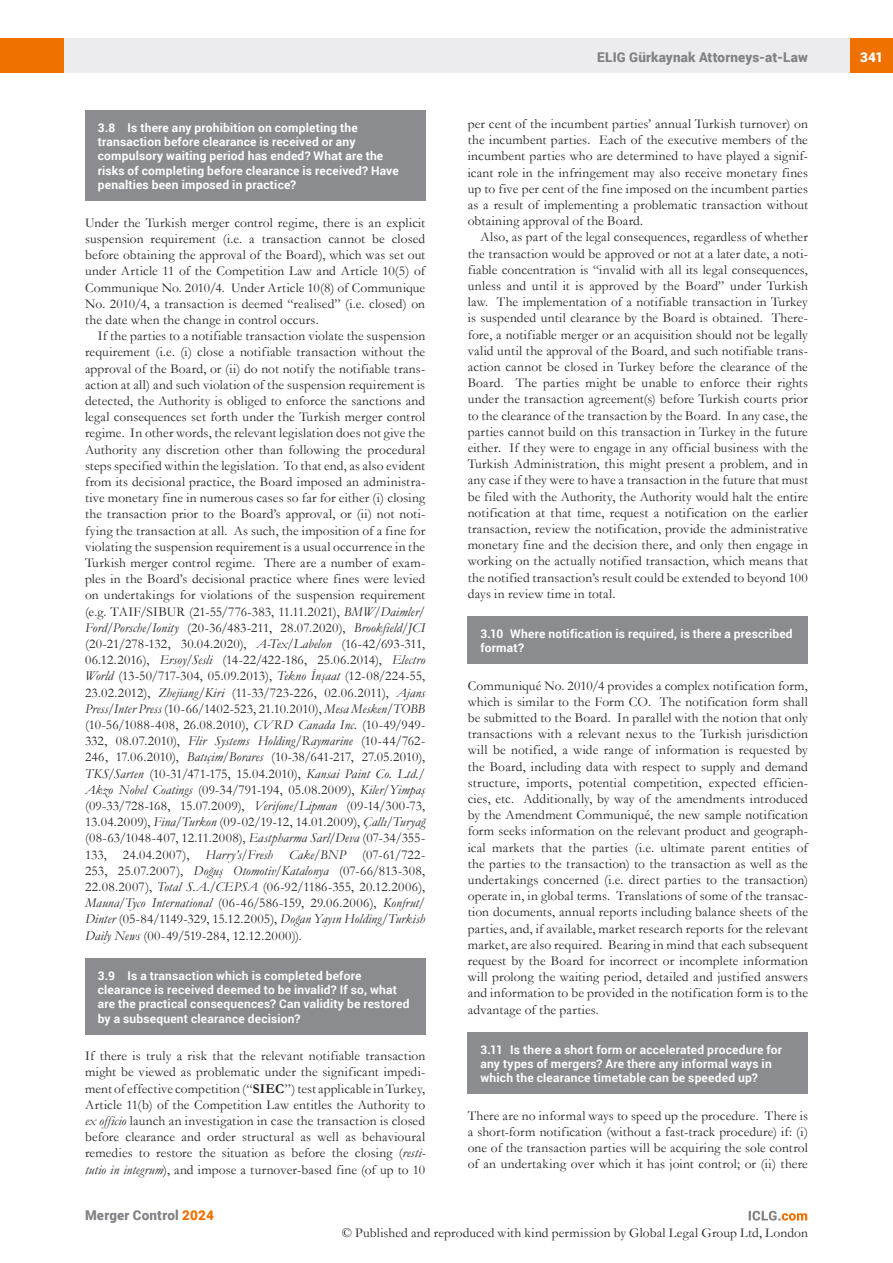
<style>
.page{position:relative;width:893px;height:1263px;background:#fff}
.page>*{position:absolute;margin:0;border:0;box-sizing:border-box;transform-origin:0 0}
.MS_Body_Text_-_Second_Paragraph{font:13.5px/16.2px "Garamond";letter-spacing:.01em;color:#231f20;text-align:justify}
.MS_Body_Text_-_First_Paragraph{font:13.5px/16.2px "Garamond";letter-spacing:.01em;color:#231f20;text-align:justify}
.t1{font:900 13.5px "Roboto";letter-spacing:.01em;color:#808285}
.t2{font:900 13.5px "Roboto";color:#fff}
.MS_-_Question{font:700 12px/14.4px "Roboto";letter-spacing:.015em;color:#fff}
.s1{font-style:italic}
.s2{font-weight:700}
.s3{color:#ef7100}
</style>
<div class="page">
<div style="left:64px;top:38px;width:786px;height:34px;background:#ececee"></div>
<div style="left:850px;top:38px;width:43px;height:34px;background:#ef7100"></div>
<div style="left:0;top:38px;width:64px;height:34px;background:#ef7100"></div>
<svg style="left:749px;top:1211px;width:58px;height:9px"></svg>
<div style="left:468px;top:617px;width:340px;height:47px;background:#8a8c8f"></div>
<div style="left:468px;top:1032px;width:340px;height:62px;background:#8a8c8f"></div>
<div style="left:85px;top:111px;width:340px;height:90px;background:#8a8c8f"></div>
<div style="left:85px;top:958px;width:340px;height:76px;background:#8a8c8f"></div>
<p class="MS_-_Question" style="left:98px;top:120px;width:302px">3.8 Is there any prohibition on completing the transaction before clearance is received or any compulsory waiting period has ended? What are the risks of completing before clearance is received? Have penalties been imposed in practice?</p>
<p class="MS_Body_Text_-_First_Paragraph" style="left:85px;top:214px;width:342px">Under the Turkish merger control regime, there is an explicit suspension requirement (i.e. a transaction cannot be closed before obtaining the approval of the Board), which was set out under Article 11 of the Competition Law and Article 10(5) of Communique No. 2010/4. Under Article 10(8) of Communique No. 2010/4, a transaction is deemed “realised” (i.e. closed) on the date when the change in control occurs.</p>
<p class="MS_Body_Text_-_Second_Paragraph" style="left:85px;top:327px;width:342px;text-indent:13px">If the parties to a notifiable transaction violate the suspension requirement (i.e. (i) close a notifiable transaction without the approval of the Board, or (ii) do not notify the notifiable trans&shy;action at all) and such violation of the suspension requirement is detected, the Authority is obliged to enforce the sanctions and legal consequences set forth under the Turkish merger control regime. In other words, the relevant legislation does not give the Authority any discretion other than following the procedural steps specified within the legislation. To that end, as also evident from its decisional practice, the Board imposed an administra&shy;tive monetary fine in numerous cases so far for either (i) closing the transaction prior to the Board’s approval, or (ii) not noti&shy;fying the transaction at all. As such, the imposition of a fine for violating the suspension requirement is a usual occurrence in the Turkish merger control regime. There are a number of exam&shy;ples in the Board’s decisional practice where fines were levied on undertakings for violations of the suspension requirement (e.g. TAIF/SIBUR (21-55/776-383, 11.11.2021), <span class="s1">BMW/Daimler/ Ford/Porsche/Ionity</span> (20-36/483-211, 28.07.2020), <span class="s1">Brookfield/JCI </span>(20-21/278-132, 30.04.2020), <span class="s1">A-Tex/Labelon</span> (16-42/693-311, 06.12.2016), <span class="s1">Ersoy/Sesli</span> (14-22/422-186, 25.06.2014), <span class="s1">Electro World</span> (13-50/717-304, 05.09.2013), <span class="s1">Tekno İnşaat</span> (12-08/224-55, 23.02.2012), <span class="s1">Zhejiang/Kiri</span> (11-33/723-226, 02.06.2011), <span class="s1">Ajans Press/Inter Press</span> (10-66/1402-523, 21.10.2010), <span class="s1">Mesa Mesken/TOBB </span>(10-56/1088-408, 26.08.2010), <span class="s1">CVRD Canada Inc.</span> (10-49/949- 332, 08.07.2010), <span class="s1">Flir Systems Holding/Raymarine</span> (10-44/762- 246, 17.06.2010), <span class="s1">Batıçim/Borares</span> (10-38/641-217, 27.05.2010), <span class="s1">TKS/Sarten</span> (10-31/471-175, 15.04.2010), <span class="s1">Kansai Paint Co. Ltd./ Akzo Nobel Coatings</span> (09-34/791-194, 05.08.2009), <span class="s1">Kiler/Yimpaş </span>(09-33/728-168, 15.07.2009), <span class="s1">Verifone/Lipman</span> (09-14/300-73, 13.04.2009), <span class="s1">Fina/Turkon</span> (09-02/19-12, 14.01.2009), <span class="s1">Çallı/Turyağ </span>(08-63/1048-407, 12.11.2008), <span class="s1">Eastpharma Sarl/Deva</span> (07-34/355- 133, 24.04.2007), <span class="s1">Harry’s/Fresh Cake/BNP</span> (07-61/722- 253, 25.07.2007), <span class="s1">Doğuş Otomotiv/Katalonya</span> (07-66/813-308, 22.08.2007), <span class="s1">Total S.A./CEPSA</span> (06-92/1186-355, 20.12.2006), <span class="s1">Mauna/Tyco International</span> (06-46/586-159, 29.06.2006), <span class="s1">Konfrut/ Dinter</span> (05-84/1149-329, 15.12.2005), <span class="s1">Doğan Yayın Holding/Turkish Daily News</span> (00-49/519-284, 12.12.2000)).</p>
<p class="MS_-_Question" style="left:98px;top:967px;width:313px">3.9 Is a transaction which is completed before clearance is received deemed to be invalid? If so, what are the practical consequences? Can validity be restored by a subsequent clearance decision?</p>
<p class="MS_Body_Text_-_First_Paragraph" style="left:85px;top:1047px;width:342px">If there is truly a risk that the relevant notifiable transaction might be viewed as problematic under the significant impedi&shy;ment of effective competition (“<span class="s2">SIEC</span>”) test applicable in Turkey, Article 11(b) of the Competition Law entitles the Authority to <span class="s1">ex officio</span> launch an investigation in case the transaction is closed before clearance and order structural as well as behavioural remedies to restore the situation as before the closing (<span class="s1">resti&shy;tutio in integrum</span>), and impose a turnover-based fine (of up to 10</p>
<p class="t1" style="left:85px;top:1206px;width:130px">Merger Control <span class="s3">2024</span></p>
<p class="t1" style="left:597px;top:48px;width:212px">ELIG Gürkaynak Attorneys-at-Law</p>
<p class="t2" style="left:860px;top:48px;width:25px">341</p>
<p class="MS_Body_Text_-_First_Paragraph" style="left:468px;top:115px;width:342px">per cent of the incumbent parties’ annual Turkish turnover) on the incumbent parties. Each of the executive members of the incumbent parties who are determined to have played a signif&shy;icant role in the infringement may also receive monetary fines up to five per cent of the fine imposed on the incumbent parties as a result of implementing a problematic transaction without obtaining approval of the Board.</p>
<p class="MS_Body_Text_-_Second_Paragraph" style="left:468px;top:229px;width:342px;text-indent:13px">Also, as part of the legal consequences, regardless of whether the transaction would be approved or not at a later date, a noti&shy;fiable concentration is “invalid with all its legal consequences, unless and until it is approved by the Board” under Turkish law. The implementation of a notifiable transaction in Turkey is suspended until clearance by the Board is obtained. There&shy;fore, a notifiable merger or an acquisition should not be legally valid until the approval of the Board, and such notifiable trans&shy;action cannot be closed in Turkey before the clearance of the Board. The parties might be unable to enforce their rights under the transaction agreement(s) before Turkish courts prior to the clearance of the transaction by the Board. In any case, the parties cannot build on this transaction in Turkey in the future either. If they were to engage in any official business with the Turkish Administration, this might present a problem, and in any case if they were to have a transaction in the future that must be filed with the Authority, the Authority would halt the entire notification at that time, request a notification on the earlier transaction, review the notification, provide the administrative monetary fine and the decision there, and only then engage in working on the actually notified transaction, which means that the notified transaction’s result could be extended to beyond 100 days in review time in total.</p>
<p class="MS_-_Question" style="left:480px;top:626px;width:314px">3.10 Where notification is required, is there a prescribed format?</p>
<p class="MS_Body_Text_-_First_Paragraph" style="left:468px;top:677px;width:342px">Communiqué No. 2010/4 provides a complex notification form, which is similar to the Form CO. The notification form shall be submitted to the Board. In parallel with the notion that only transactions with a relevant nexus to the Turkish jurisdiction will be notified, a wide range of information is requested by the Board, including data with respect to supply and demand structure, imports, potential competition, expected efficien&shy;cies, etc. Additionally, by way of the amendments introduced by the Amendment Communiqué, the new sample notification form seeks information on the relevant product and geograph&shy;ical markets that the parties (i.e. ultimate parent entities of the parties to the transaction) to the transaction as well as the undertakings concerned (i.e. direct parties to the transaction) operate in, in global terms. Translations of some of the transac&shy;tion documents, annual reports including balance sheets of the parties, and, if available, market research reports for the relevant market, are also required. Bearing in mind that each subsequent request by the Board for incorrect or incomplete information will prolong the waiting period, detailed and justified answers and information to be provided in the notification form is to the advantage of the parties.</p>
<p class="MS_-_Question" style="left:480px;top:1041px;width:303px">3.11 Is there a short form or accelerated procedure for any types of mergers? Are there any informal ways in which the clearance timetable can be speeded up?</p>
<p class="MS_Body_Text_-_First_Paragraph" style="left:468px;top:1107px;width:342px">There are no informal ways to speed up the procedure. There is a short-form notification (without a fast-track procedure) if: (i) one of the transaction parties will be acquiring the sole control of an undertaking over which it has joint control; or (ii) there</p>
<p class="MS_Body_Text_-_Second_Paragraph" style="left:342px;top:1225px;width:467px">© Published and reproduced with kind permission by Global Legal Group Ltd, London</p>
</div>
